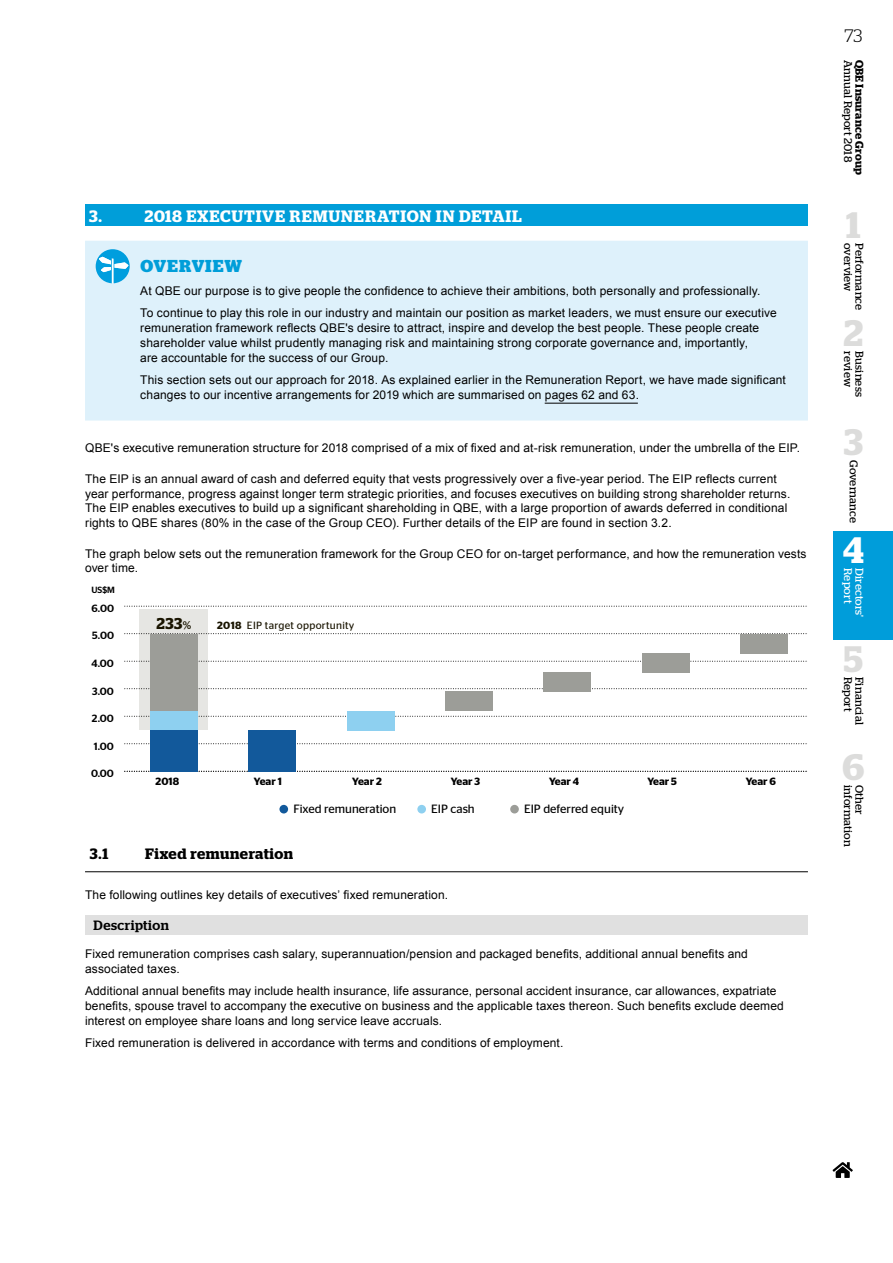
<style>
.page{position:relative;width:893px;height:1263px;background:#fff}
.page>*{position:absolute;margin:0;border:0;box-sizing:border-box;transform-origin:0 0}
.t1{font:600 36.75px "Stag";color:#dcdcdb}
.t2{font:600 36.75px "Stag";color:#fff}
.t3{font:300 18px "Stag";color:#000}
.t4{font:700 17.25px "Stag";letter-spacing:.045em;color:#009ed9}
.t5{font:600 16.5px "Stag";letter-spacing:.05em;color:#fff}
.t6{font:600 15.75px "Stag";color:#191400}
.t7{font:600 15px "Stag";letter-spacing:.03em;color:#000}
.t8{font:500 13.5px "Stag";letter-spacing:.035em;color:#000}
.t9{font:12px/15px "Arial";letter-spacing:.01em;color:#000}
.t10{font:12px "Stag Sans";color:#000}
.t11{font:11.25px "Stag";letter-spacing:.015em;color:#000}
.t12{font:600 11.25px "Stag";letter-spacing:.015em;color:#000}
.t13{font:11.25px "Stag";letter-spacing:.01em;color:#fff}
.t14{font:600 10.5px "Stag Sans";color:#000}
.t15{font:500 10.5px "Stag Sans";color:#000}
.t16{font:10.5px "Stag Sans";letter-spacing:.025em;color:#191400}
.t17{font:500 9px "Stag Sans";color:#000}
.s1{font-weight:400;font-size:10.95px}
.s2{font-weight:600}
</style>
<div class="page">
<hr style="left:85px;top:871px;width:723px;height:1px;background:#000">
<div style="left:85px;top:204px;width:723px;height:22px;background:#009ed9"></div>
<div style="left:85px;top:241px;width:723px;height:180px;background:#def1fb"></div>
<svg style="left:96px;top:249px;width:34px;height:34px"></svg>
<div style="left:140px;top:610px;width:68px;height:120px;background:#e6e6e3"></div>
<div style="left:279px;top:805px;width:9px;height:8px;background:#12599b;border-radius:50%"></div>
<div style="left:417px;top:805px;width:9px;height:8px;background:#8ed0f0;border-radius:50%"></div>
<div style="left:510px;top:805px;width:9px;height:8px;background:#9c9d98;border-radius:50%"></div>
<svg style="left:125px;top:771px;width:682px;height:1px"></svg>
<svg style="left:125px;top:743px;width:682px;height:1px"></svg>
<svg style="left:125px;top:716px;width:682px;height:1px"></svg>
<svg style="left:125px;top:688px;width:682px;height:1px"></svg>
<svg style="left:125px;top:661px;width:682px;height:1px"></svg>
<svg style="left:125px;top:633px;width:682px;height:1px"></svg>
<svg style="left:125px;top:606px;width:682px;height:1px"></svg>
<div style="left:150px;top:634px;width:48px;height:19px;background:#9c9d98"></div>
<div style="left:740px;top:634px;width:48px;height:19px;background:#9c9d98"></div>
<div style="left:150px;top:653px;width:48px;height:20px;background:#9c9d98"></div>
<div style="left:642px;top:653px;width:47px;height:20px;background:#9c9d98"></div>
<div style="left:150px;top:673px;width:48px;height:19px;background:#9c9d98"></div>
<div style="left:544px;top:673px;width:47px;height:19px;background:#9c9d98"></div>
<div style="left:150px;top:692px;width:48px;height:19px;background:#9c9d98"></div>
<div style="left:445px;top:692px;width:48px;height:19px;background:#9c9d98"></div>
<div style="left:150px;top:711px;width:48px;height:19px;background:#8ed0f0"></div>
<div style="left:347px;top:711px;width:47px;height:19px;background:#8ed0f0"></div>
<div style="left:150px;top:730px;width:48px;height:41px;background:#12599b"></div>
<div style="left:249px;top:730px;width:47px;height:41px;background:#12599b"></div>
<div style="left:85px;top:915px;width:723px;height:19px;background:#e0e0e0"></div>
<div style="left:833px;top:531px;width:60px;height:109px;background:#009dda"></div>
<svg style="left:833px;top:1162px;width:20px;height:16px"></svg>
<hr style="left:545px;top:403px;width:93px;height:1px;background:#000">
<h3 class="t5" style="left:89px;top:206px;width:14px">3.</h3>
<h3 class="t5" style="left:145px;top:206px;width:379px">2018 EXECUTIVE REMUNERATION IN DETAIL</h3>
<h3 class="t4" style="left:140px;top:255px;width:103px">OVERVIEW</h3>
<p class="t9" style="left:140px;top:280px;width:638px;line-height:22.2px">At QBE our purpose is to give people the confidence to achieve their ambitions, both personally and professionally.<br>To continue to play this role in our industry and maintain our position as market leaders, we must ensure our executive</p>
<p class="t9" style="left:140px;top:321px;width:620px">remuneration framework reflects QBE's desire to attract, inspire and develop the best people. These people create shareholder value whilst prudently managing risk and maintaining strong corporate governance and, importantly, are accountable for the success of our Group.</p>
<p class="t9" style="left:140px;top:373px;width:647px">This section sets out our approach for 2018. As explained earlier in the Remuneration Report, we have made significant changes to our incentive arrangements for 2019 which are summarised on pages 62 and 63.</p>
<p class="t9" style="left:85px;top:440px;width:716px">QBE's executive remuneration structure for 2018 comprised of a mix of fixed and at-risk remuneration, under the umbrella of the EIP.</p>
<p class="t9" style="left:85px;top:472px;width:707px;line-height:14.4px">The EIP is an annual award of cash and deferred equity that vests progressively over a five-year period. The EIP reflects current year performance, progress against longer term strategic priorities, and focuses executives on building strong shareholder returns.<br>The EIP enables executives to build up a significant shareholding in QBE, with a large proportion of awards deferred in conditional rights to QBE shares (80% in the case of the Group CEO). Further details of the EIP are found in section 3.2.</p>
<p class="t9" style="left:85px;top:547px;width:723px;line-height:14.4px">The graph below sets out the remuneration framework for the Group CEO for on-target performance, and how the remuneration vests over time.</p>
<p class="t17" style="left:91px;top:585px;width:25px">US$M</p>
<p class="t15" style="left:92px;top:602px;width:24px">6.00</p>
<p class="t15" style="left:92px;top:630px;width:23px">5.00</p>
<p class="t15" style="left:92px;top:657px;width:24px">4.00</p>
<p class="t15" style="left:92px;top:685px;width:23px">3.00</p>
<p class="t15" style="left:92px;top:712px;width:24px">2.00</p>
<p class="t15" style="left:94px;top:740px;width:22px">1.00</p>
<p class="t15" style="left:91px;top:767px;width:24px">0.00</p>
<h3 class="t6" style="left:157px;top:614px;width:36px">233<span class="s1">%</span></h3>
<p class="t16" style="left:217px;top:619px;width:139px"><span class="s2">2018</span> EIP target opportunity</p>
<p class="t14" style="left:156px;top:776px;width:25px">2018</p>
<p class="t14" style="left:254px;top:776px;width:29px">Year 1</p>
<p class="t14" style="left:352px;top:776px;width:31px">Year 2</p>
<p class="t14" style="left:451px;top:776px;width:31px">Year 3</p>
<p class="t14" style="left:549px;top:776px;width:32px">Year 4</p>
<p class="t14" style="left:647px;top:776px;width:31px">Year 5</p>
<p class="t14" style="left:746px;top:776px;width:32px">Year 6</p>
<p class="t10" style="left:293px;top:802px;width:104px">Fixed remuneration</p>
<p class="t10" style="left:431px;top:802px;width:45px">EIP cash</p>
<p class="t10" style="left:524px;top:802px;width:102px">EIP deferred equity</p>
<p class="t7" style="left:90px;top:845px;width:20px">3.1</p>
<p class="t7" style="left:145px;top:845px;width:150px">Fixed remuneration</p>
<p class="t9" style="left:85px;top:888px;width:365px">The following outlines key details of executives’ fixed remuneration.</p>
<p class="t8" style="left:94px;top:917px;width:77px">Description</p>
<p class="t9" style="left:85px;top:946px;width:664px">Fixed remuneration comprises cash salary, superannuation/pension and packaged benefits, additional annual benefits and associated taxes.</p>
<p class="t9" style="left:85px;top:983px;width:700px">Additional annual benefits may include health insurance, life assurance, personal accident insurance, car allowances, expatriate benefits, spouse travel to accompany the executive on business and the applicable taxes thereon. Such benefits exclude deemed interest on employee share loans and long service leave accruals.</p>
<p class="t9" style="left:85px;top:1035px;width:480px">Fixed remuneration is delivered in accordance with terms and conditions of employment.</p>
<h2 class="t3" style="left:844px;top:26px;width:20px">73</h2>
<p class="t11" style="left:855px;top:60px;width:104px;rotate:90deg">Annual Report 2018</p>
<p class="t12" style="left:866px;top:60px;width:116px;rotate:90deg">QBE Insurance Group</p>
<h1 class="t1" style="left:846px;top:203px;width:16px">1</h1>
<p class="t11" style="left:866px;top:243px;width:69px;rotate:90deg">Performance</p>
<h1 class="t1" style="left:843px;top:312px;width:21px">2</h1>
<p class="t11" style="left:855px;top:351px;width:37px;rotate:90deg">review</p>
<p class="t11" style="left:866px;top:351px;width:47px;rotate:90deg">Business</p>
<h1 class="t1" style="left:844px;top:420px;width:21px">3</h1>
<p class="t11" style="left:860px;top:460px;width:65px;rotate:90deg">Governance</p>
<p class="t11" style="left:855px;top:243px;width:50px;rotate:90deg">overview</p>
<h1 class="t2" style="left:843px;top:529px;width:22px">4</h1>
<p class="t13" style="left:855px;top:568px;width:37px;rotate:90deg">Report</p>
<p class="t13" style="left:866px;top:568px;width:51px;rotate:90deg">Directors'</p>
<h1 class="t1" style="left:844px;top:637px;width:21px">5</h1>
<p class="t11" style="left:855px;top:676px;width:37px;rotate:90deg">Report</p>
<p class="t11" style="left:866px;top:676px;width:50px;rotate:90deg">Financial</p>
<h1 class="t1" style="left:842px;top:745px;width:23px">6</h1>
<p class="t11" style="left:855px;top:785px;width:63px;rotate:90deg">information</p>
<p class="t11" style="left:866px;top:785px;width:31px;rotate:90deg">Other</p>
</div>
